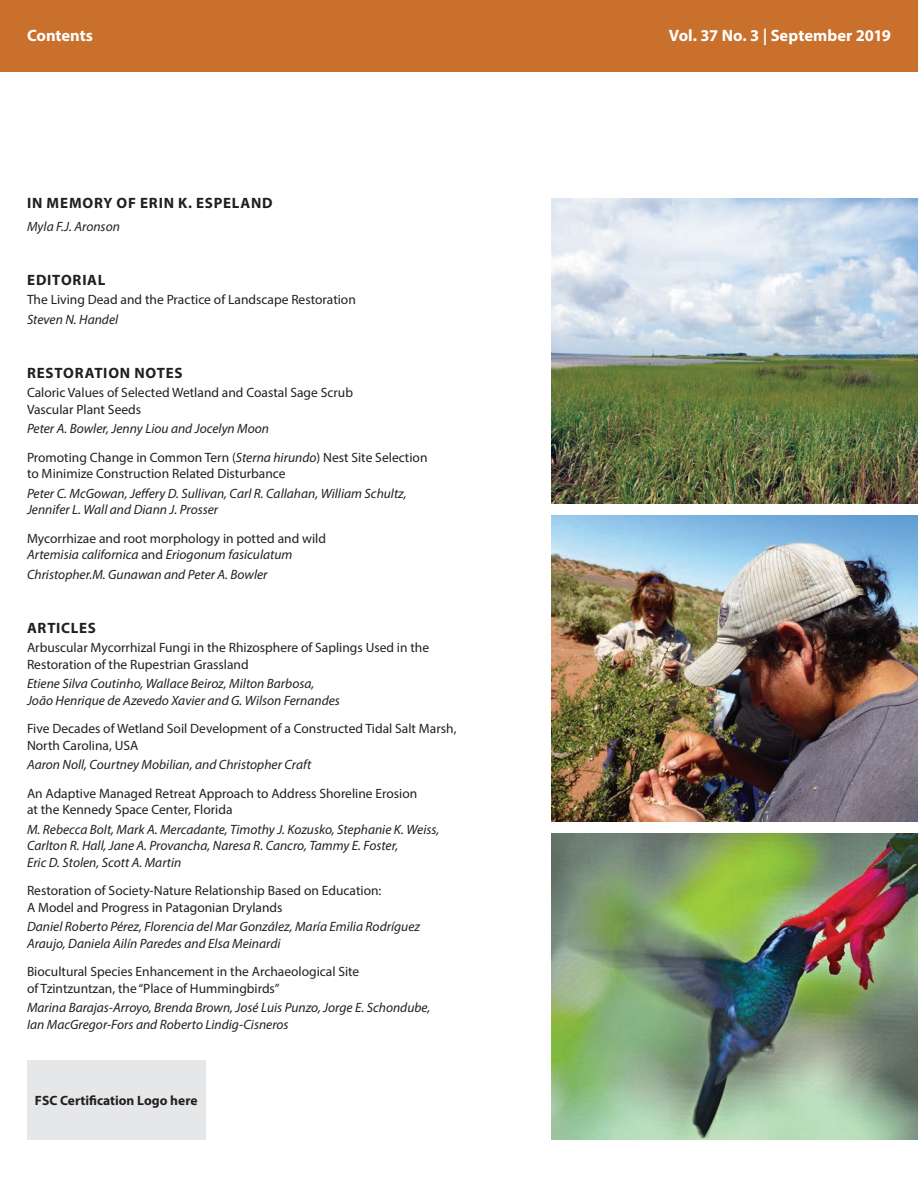
<style>
.page{position:relative;width:918px;height:1188px;background:#fff}
.page>*{position:absolute;margin:0;border:0;box-sizing:border-box;transform-origin:0 0}
.t1{font:700 16.5px "Myriad Pro";color:#fff}
.t2{font:700 15px "Myriad Pro";letter-spacing:.05em;color:#231f20}
.t3{font:italic 13.5px/16.5px "Myriad Pro";color:#231f20}
.t4{font:13.5px/16.5px "Myriad Pro";color:#231f20}
.t5{font:700 13.5px "Myriad Pro";color:#231f20}
.s1{font-style:normal}
.s2{font-style:italic}
</style>
<div class="page">
<div style="left:0;top:0;width:918px;height:72px;background:#c9702d"></div>
<img style="left:552px;top:198px;width:366px;height:306px">
<img style="left:552px;top:834px;width:366px;height:306px">
<img style="left:552px;top:516px;width:366px;height:306px">
<div style="left:27px;top:1060px;width:179px;height:80px;background:#e6e7e9"></div>
<p class="t1" style="left:27px;top:24px;width:68px">Contents</p>
<p class="t1" style="left:669px;top:24px;width:224px">Vol. 37 No. 3 | September 2019</p>
<p class="t2" style="left:27px;top:194px;width:247px">IN MEMORY OF ERIN K. ESPELAND</p>
<p class="t3" style="left:27px;top:218px;width:94px">Myla F.J. Aronson</p>
<p class="t2" style="left:27px;top:270px;width:80px">EDITORIAL</p>
<p class="t4" style="left:27px;top:291px;width:330px">The Living Dead and the Practice of Landscape Restoration</p>
<p class="t3" style="left:27px;top:311px;width:93px">Steven N. Handel</p>
<p class="t2" style="left:27px;top:363px;width:157px">RESTORATION NOTES</p>
<p class="t4" style="left:27px;top:384px;width:328px">Caloric Values of Selected Wetland and Coastal Sage Scrub<br>Vascular Plant Seeds</p>
<p class="t3" style="left:27px;top:414px;width:402px;line-height:28.5px">Peter A. Bowler, Jenny Liou and Jocelyn Moon<br><span class="s1">Promoting Change in Common Tern (</span>Sterna hirundo<span class="s1">) Nest Site Selection</span></p>
<p class="t4" style="left:27px;top:465px;width:260px">to Minimize Construction Related Disturbance</p>
<p class="t3" style="left:27px;top:485px;width:381px">Peter C. McGowan, Jeffery D. Sullivan, Carl R. Callahan, William Schultz,<br>Jennifer L. Wall and Diann J. Prosser</p>
<p class="t4" style="left:27px;top:530px;width:301px">Mycorrhizae and root morphology in potted and wild<br><span class="s2">Artemisia californica</span> and <span class="s2">Eriogonum fasiculatum</span></p>
<p class="t3" style="left:27px;top:566px;width:242px">Christopher.M. Gunawan and Peter A. Bowler</p>
<p class="t2" style="left:27px;top:618px;width:70px">ARTICLES</p>
<p class="t4" style="left:27px;top:639px;width:404px">Arbuscular Mycorrhizal Fungi in the Rhizosphere of Saplings Used in the<br>Restoration of the Rupestrian Grassland</p>
<p class="t3" style="left:27px;top:675px;width:314px">Etiene Silva Coutinho, Wallace Beiroz, Milton Barbosa,<br>João Henrique de Azevedo Xavier and G. Wilson Fernandes</p>
<p class="t4" style="left:27px;top:720px;width:431px">Five Decades of Wetland Soil Development of a Constructed Tidal Salt Marsh,<br>North Carolina, USA</p>
<p class="t3" style="left:27px;top:756px;width:286px">Aaron Noll, Courtney Mobilian, and Christopher Craft</p>
<p class="t4" style="left:27px;top:785px;width:392px">An Adaptive Managed Retreat Approach to Address Shoreline Erosion at the Kennedy Space Center, Florida</p>
<p class="t3" style="left:27px;top:821px;width:414px">M. Rebecca Bolt, Mark A. Mercadante, Timothy J. Kozusko, Stephanie K. Weiss,<br>Carlton R. Hall, Jane A. Provancha, Naresa R. Cancro, Tammy E. Foster,<br>Eric D. Stolen, Scott A. Martin</p>
<p class="t4" style="left:27px;top:882px;width:356px">Restoration of Society-Nature Relationship Based on Education:<br>A Model and Progress in Patagonian Drylands</p>
<p class="t3" style="left:27px;top:918px;width:395px">Daniel Roberto Pérez, Florencia del Mar González, María Emilia Rodríguez<br>Araujo, Daniela Ailín Paredes and Elsa Meinardi</p>
<p class="t4" style="left:27px;top:963px;width:334px">Biocultural Species Enhancement in the Archaeological Site of Tzintzuntzan, the “Place of Hummingbirds”</p>
<p class="t3" style="left:27px;top:999px;width:405px">Marina Barajas-Arroyo, Brenda Brown, José Luis Punzo, Jorge E. Schondube,<br>Ian MacGregor-Fors and Roberto Lindig-Cisneros</p>
<p class="t5" style="left:35px;top:1092px;width:164px">FSC Certification Logo here</p>
</div>
